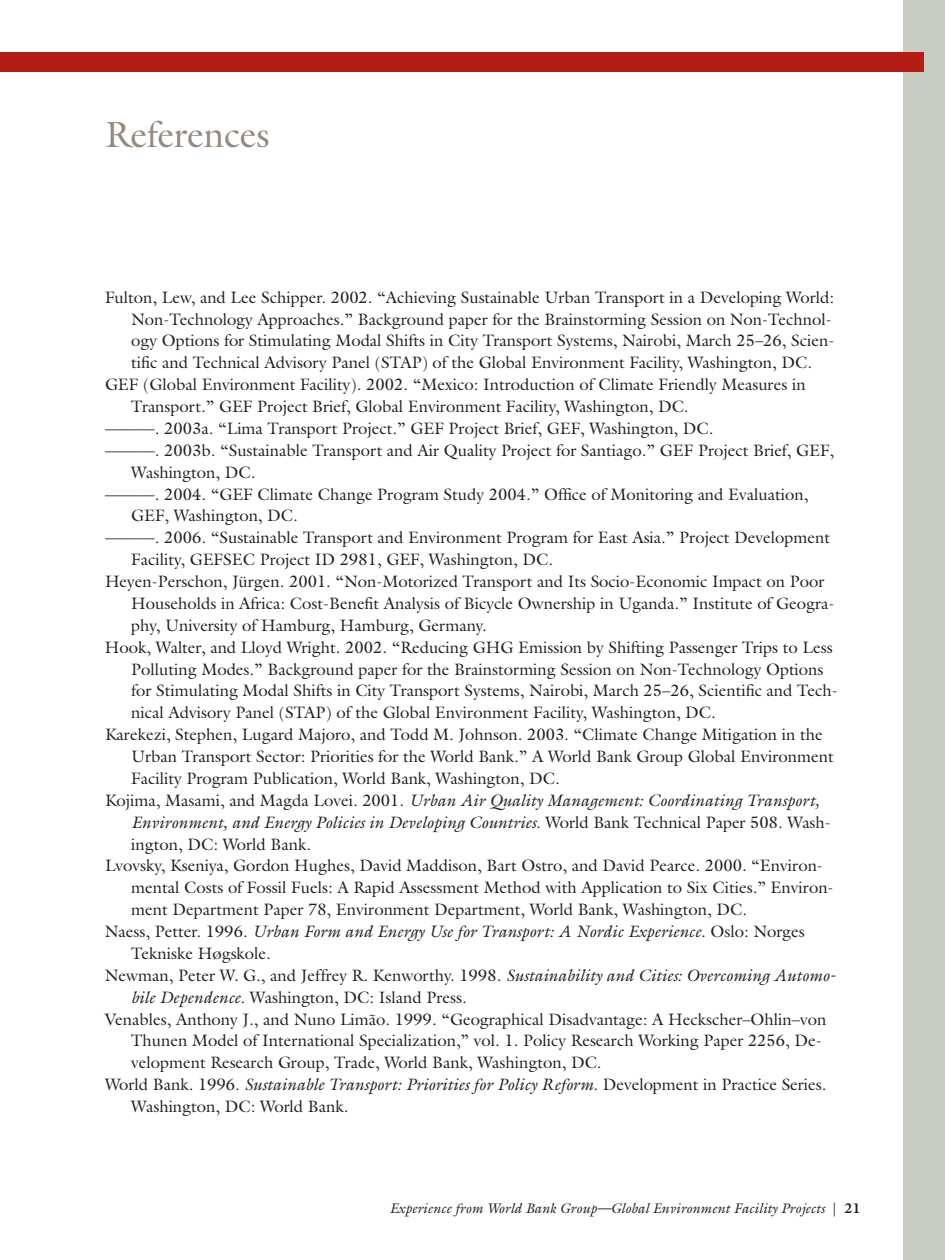
<style>
.page{position:relative;width:945px;height:1260px;background:#fff}
.page>*{position:absolute;margin:0;border:0;box-sizing:border-box;transform-origin:0 0}
.t1{font:36.75px "Galliard";letter-spacing:-.01em;color:#968980}
.t2{font:16.62px "Galliard";color:#231f20}
.t3{font:italic 16.62px "Galliard";color:#231f20}
.t4{font:italic 14px "Galliard";color:#231f20}
.s1{font-style:normal}
.s2{font-style:italic}
.s3{font-weight:700;font-style:normal}
</style>
<div class="page">
<div style="left:903px;top:0;width:42px;height:1260px;background:#c7cdc1"></div>
<div style="left:0;top:52px;width:924px;height:20px;background:#b41d15"></div>
<h1 class="t1" style="left:105px;top:111px;width:166px">References</h1>
<p class="t2" style="left:105px;top:287px;width:731px">Fulton, Lew, and Lee Schipper. 2002. “Achieving Sustainable Urban Transport in a Developing World:</p>
<p class="t2" style="left:131px;top:309px;width:702px">Non-Technology Approaches.” Background paper for the Brainstorming Session on Non-Technol-</p>
<p class="t2" style="left:131px;top:330px;width:705px">ogy Options for Stimulating Modal Shifts in City Transport Systems, Nairobi, March 25–26, Scien-</p>
<p class="t2" style="left:131px;top:352px;width:682px">tific and Technical Advisory Panel (STAP) of the Global Environment Facility, Washington, DC.</p>
<p class="t2" style="left:105px;top:374px;width:702px">GEF (Global Environment Facility). 2002. “Mexico: Introduction of Climate Friendly Measures in</p>
<p class="t2" style="left:131px;top:396px;width:559px">Transport.” GEF Project Brief, Global Environment Facility, Washington, DC.</p>
<p class="t2" style="left:105px;top:418px;width:610px">———. 2003a. “Lima Transport Project.” GEF Project Brief, GEF, Washington, DC.</p>
<p class="t2" style="left:105px;top:440px;width:731px">———. 2003b. “Sustainable Transport and Air Quality Project for Santiago.” GEF Project Brief, GEF,</p>
<p class="t2" style="left:131px;top:462px;width:126px">Washington, DC.</p>
<p class="t2" style="left:105px;top:484px;width:705px">———. 2004. “GEF Climate Change Program Study 2004.” Office of Monitoring and Evaluation,</p>
<p class="t2" style="left:131px;top:505px;width:168px">GEF, Washington, DC.</p>
<p class="t2" style="left:105px;top:527px;width:727px">———. 2006. “Sustainable Transport and Environment Program for East Asia.” Project Development</p>
<p class="t2" style="left:131px;top:549px;width:423px">Facility, GEFSEC Project ID 2981, GEF, Washington, DC.</p>
<p class="t2" style="left:105px;top:571px;width:721px">Heyen-Perschon, Jürgen. 2001. “Non-Motorized Transport and Its Socio-Economic Impact on Poor</p>
<p class="t2" style="left:131px;top:593px;width:705px">Households in Africa: Cost-Benefit Analysis of Bicycle Ownership in Uganda.” Institute of Geogra-</p>
<p class="t2" style="left:131px;top:615px;width:357px">phy, University of Hamburg, Hamburg, Germany.</p>
<p class="t2" style="left:105px;top:637px;width:729px">Hook, Walter, and Lloyd Wright. 2002. “Reducing GHG Emission by Shifting Passenger Trips to Less</p>
<p class="t2" style="left:131px;top:659px;width:694px">Polluting Modes.” Background paper for the Brainstorming Session on Non-Technology Options</p>
<p class="t2" style="left:131px;top:680px;width:708px">for Stimulating Modal Shifts in City Transport Systems, Nairobi, March 25–26, Scientific and Tech-</p>
<p class="t2" style="left:131px;top:702px;width:586px">nical Advisory Panel (STAP) of the Global Environment Facility, Washington, DC.</p>
<p class="t2" style="left:105px;top:724px;width:719px">Karekezi, Stephen, Lugard Majoro, and Todd M. Johnson. 2003. “Climate Change Mitigation in the</p>
<p class="t2" style="left:131px;top:746px;width:704px">Urban Transport Sector: Priorities for the World Bank.” A World Bank Group Global Environment</p>
<p class="t2" style="left:131px;top:768px;width:430px">Facility Program Publication, World Bank, Washington, DC.</p>
<p class="t3" style="left:105px;top:790px;width:716px"><span class="s1">Kojima, Masami, and Magda Lovei. 2001.</span> Urban Air Quality Management: Coordinating Transport,</p>
<p class="t3" style="left:131px;top:812px;width:701px">Environment, and Energy Policies in Developing Countries<span class="s1">. World Bank Technical Paper 508. Wash-</span></p>
<p class="t2" style="left:131px;top:834px;width:181px">ington, DC: World Bank.</p>
<p class="t2" style="left:105px;top:855px;width:719px">Lvovsky, Kseniya, Gordon Hughes, David Maddison, Bart Ostro, and David Pearce. 2000. “Environ-</p>
<p class="t2" style="left:131px;top:877px;width:704px">mental Costs of Fossil Fuels: A Rapid Assessment Method with Application to Six Cities.” Environ-</p>
<p class="t2" style="left:131px;top:899px;width:617px">ment Department Paper 78, Environment Department, World Bank, Washington, DC.</p>
<p class="t3" style="left:105px;top:921px;width:701px"><span class="s1">Naess, Petter. 1996.</span> Urban Form and Energy Use for Transport: A Nordic Experience<span class="s1">. Oslo: Norges</span></p>
<p class="t2" style="left:131px;top:943px;width:141px">Tekniske Høgskole.</p>
<p class="t2" style="left:105px;top:965px;width:730px">Newman, Peter W. G., and Jeffrey R. Kenworthy. 1998. <span class="s2">Sustainability and Cities: Overcoming Automo-</span></p>
<p class="t2" style="left:131px;top:987px;width:337px"><span class="s2">bile Dependence</span>. Washington, DC: Island Press.</p>
<p class="t2" style="left:105px;top:1009px;width:723px">Venables, Anthony J., and Nuno Limão. 1999. “Geographical Disadvantage: A Heckscher–Ohlin–von</p>
<p class="t2" style="left:131px;top:1030px;width:692px">Thunen Model of International Specialization,” vol. 1. Policy Research Working Paper 2256, De-</p>
<p class="t2" style="left:131px;top:1052px;width:472px">velopment Research Group, Trade, World Bank, Washington, DC.</p>
<p class="t3" style="left:105px;top:1074px;width:723px"><span class="s1">World Bank. 1996.</span> Sustainable Transport: Priorities for Policy Reform<span class="s1">. Development in Practice Series.</span></p>
<p class="t2" style="left:131px;top:1096px;width:219px">Washington, DC: World Bank.</p>
<p class="t4" style="left:390px;top:1200px;width:473px">Experience from World Bank Group—Global Environment Facility Projects <span class="s1">|</span> <span class="s3">21</span></p>
</div>
